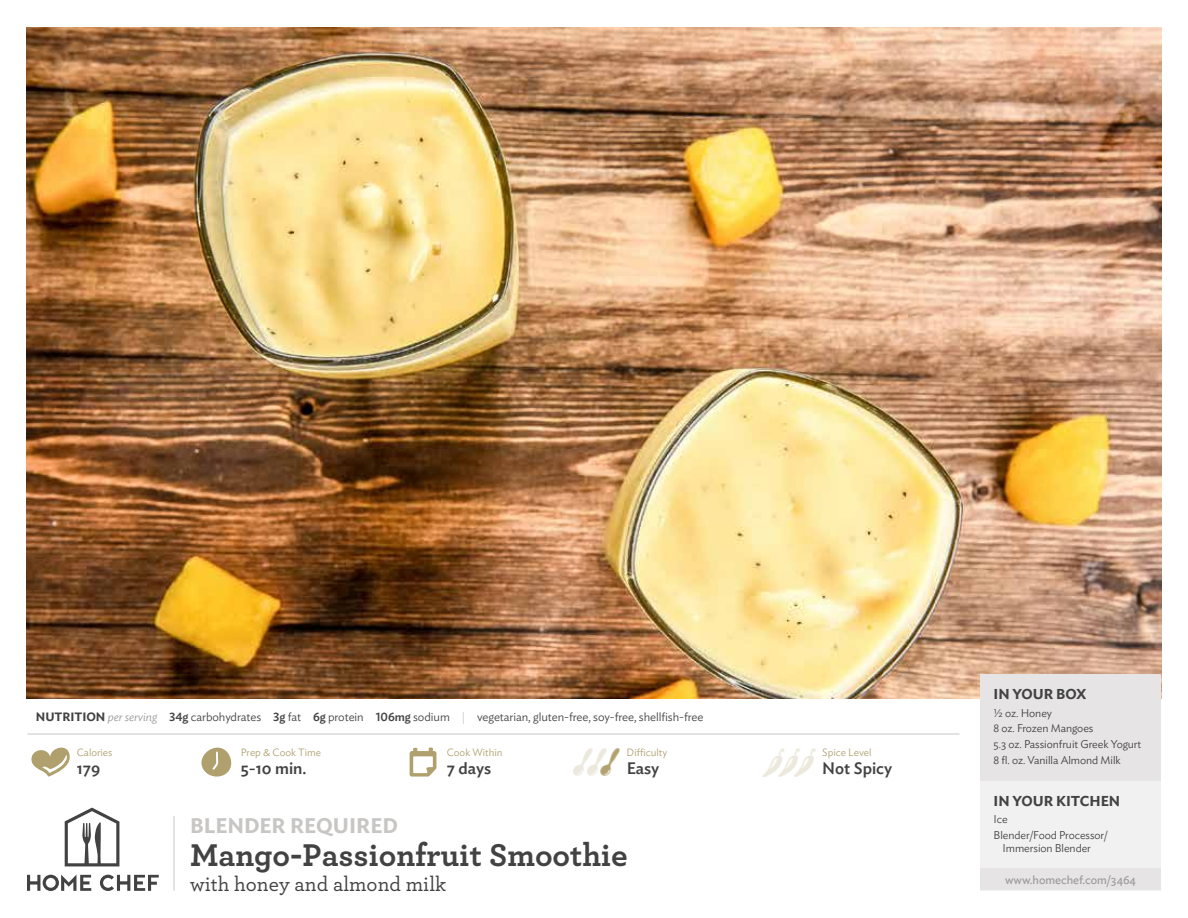
<style>
.page{position:relative;width:1188px;height:918px;background:#fff}
.page>*{position:absolute;margin:0;border:0;box-sizing:border-box;transform-origin:0 0}
.t1{font:700 33px "Archer";color:#414241}
.t2{font:500 21px "Archer";color:#414241}
.t3{font:600 21px "Ideal Sans";color:#c7c6c5}
.t4{font:500 16.5px "Ideal Sans";color:#414241}
.t5{font:600 14.25px "Ideal Sans";letter-spacing:-.005em;color:#414241}
.t6{font:300 12px "Ideal Sans";letter-spacing:-.005em;color:#414241}
.t7{font:12px "Ideal Sans";letter-spacing:-.005em;color:#9a9a9a}
.t8{font:300 11.25px/15.8px "Ideal Sans";letter-spacing:-.005em;color:#414241}
.t9{font:300 10.5px "Ideal Sans";color:#afa06e}
.s1{font-weight:600}
.s2{font-style:italic;color:#9a9a9a}
.s3{font-weight:500}
.s4{color:#c7c6c5}
</style>
<div class="page">
<img style="left:27px;top:27px;width:1134px;height:671px">
<div style="left:201px;top:748px;width:30px;height:29px;background:#afa06e;border-radius:14px"></div>
<svg style="left:212px;top:751px;width:6px;height:19px"></svg>
<svg style="left:409px;top:748px;width:28px;height:29px"></svg>
<svg style="left:31px;top:747px;width:39px;height:30px"></svg>
<svg style="left:27px;top:875px;width:132px;height:16px"></svg>
<svg style="left:65px;top:808px;width:54px;height:58px"></svg>
<hr style="left:174px;top:816px;width:1px;height:74px;background:#c7c6c5">
<img style="left:574px;top:748px;width:45px;height:28px">
<img style="left:762px;top:748px;width:53px;height:28px">
<div style="left:980px;top:674px;width:181px;height:216px;background:#e6e4e4"></div>
<div style="left:980px;top:781px;width:181px;height:109px;background:#f1f1f1"></div>
<div style="left:980px;top:869px;width:181px;height:21px;background:#e6e4e4"></div>
<hr style="left:28px;top:734px;width:931px;height:1px;background:#c7c6c5">
<p class="t6" style="left:36px;top:708px;width:669px"><span class="s1">NUTRITION</span> <span class="s2">per serving</span> <span class="s3">34g</span> carbohydrates <span class="s3">3g</span> fat <span class="s3">6g</span> protein <span class="s3">106mg</span> sodium <span class="s4">|</span> vegetarian, gluten-free, soy-free, shellfish-free</p>
<p class="t9" style="left:77px;top:744px;width:37px">Calories</p>
<p class="t9" style="left:241px;top:744px;width:82px">Prep &amp; Cook Time</p>
<p class="t9" style="left:447px;top:744px;width:57px">Cook Within</p>
<p class="t9" style="left:627px;top:744px;width:42px">Difficulty</p>
<p class="t9" style="left:822px;top:744px;width:51px">Spice Level</p>
<h3 class="t4" style="left:77px;top:756px;width:25px">179</h3>
<h3 class="t4" style="left:241px;top:756px;width:67px">5-10 min.</h3>
<h3 class="t4" style="left:447px;top:756px;width:46px">7 days</h3>
<h3 class="t4" style="left:627px;top:756px;width:34px">Easy</h3>
<h3 class="t4" style="left:822px;top:756px;width:72px">Not Spicy</h3>
<h2 class="t3" style="left:190px;top:809px;width:209px">BLENDER REQUIRED</h2>
<h1 class="t1" style="left:190px;top:828px;width:439px">Mango-Passionfruit Smoothie</h1>
<h2 class="t2" style="left:190px;top:869px;width:258px">with honey and almond milk</h2>
<p class="t5" style="left:994px;top:683px;width:95px">IN YOUR BOX</p>
<p class="t8" style="left:994px;top:704px;width:149px">½ oz. Honey<br>8 oz. Frozen Mangoes<br>5.3 oz. Passionfruit Greek Yogurt<br>8 fl. oz. Vanilla Almond Milk</p>
<p class="t5" style="left:994px;top:790px;width:128px">IN YOUR KITCHEN</p>
<p class="t8" style="left:994px;top:810px;width:116px">Ice<br>Blender/Food Processor/</p>
<p class="t8" style="left:1003px;top:839px;width:90px">Immersion Blender</p>
<p class="t7" style="left:1005px;top:871px;width:132px">www.homechef.com/3464</p>
</div>
